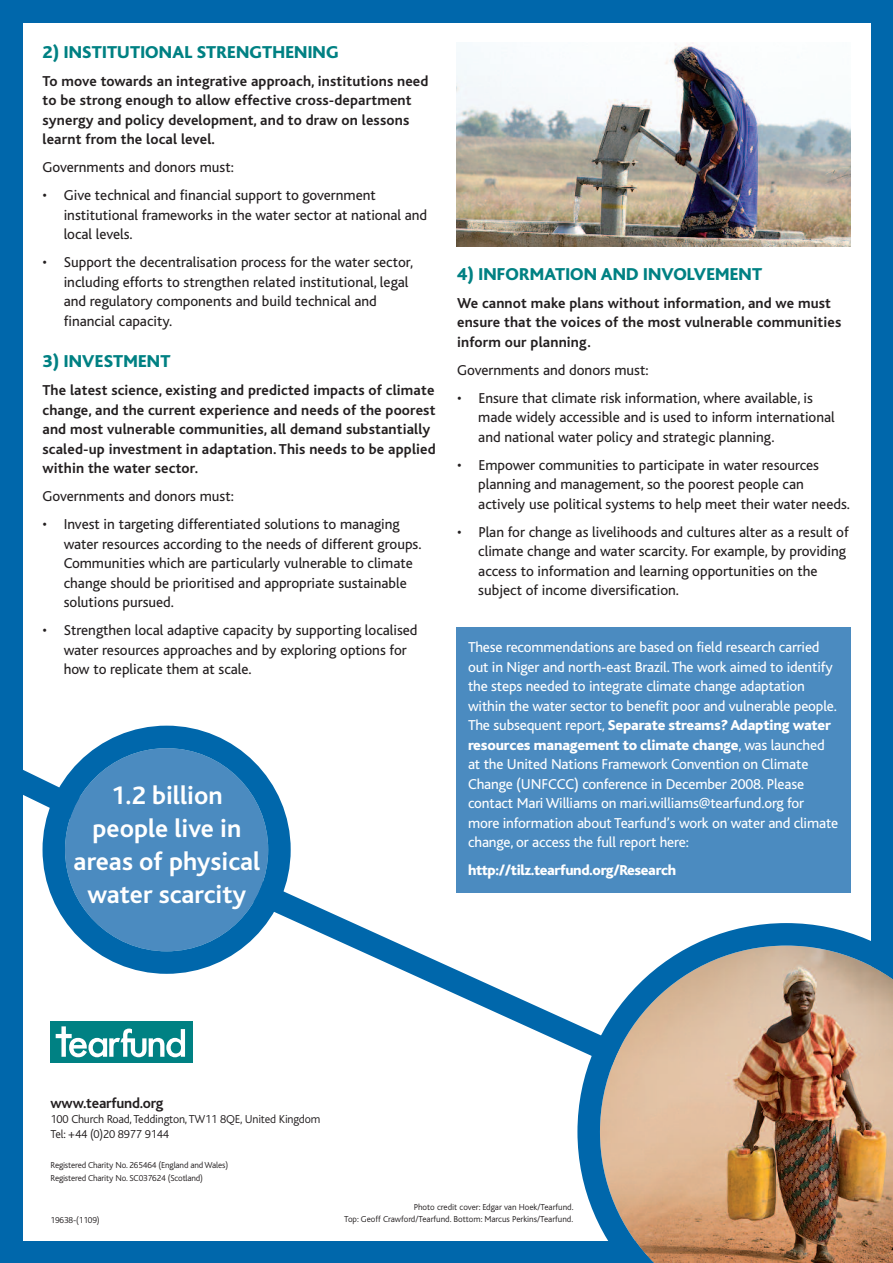
<style>
.page{position:relative;width:893px;height:1263px;background:#0067ab}
.page>*{position:absolute;margin:0;border:0;box-sizing:border-box;transform-origin:0 0}
.t1{font:700 26.4px/33px "Bliss";color:#fff;text-align:center}
.t2{font:800 18px "Bliss";letter-spacing:.01em;color:#008183}
.t3{font:15px/19.5px "Bliss";color:#231f20}
.t4{font:15px/19.5px "Bliss";letter-spacing:-.01em;color:#fff}
.t5{font:700 15px/19.5px "Bliss";letter-spacing:.01em;color:#231f20}
.t6{font:800 15px "Bliss";letter-spacing:-.025em;color:#fff}
.t7{font:700 15px "Bliss";letter-spacing:-.015em;color:#231f20}
.t8{font:300 12px/15px "Bliss";letter-spacing:-.015em;color:#231f20}
.t9{font:300 9px/13.5px "Bliss";letter-spacing:-.015em;color:#231f20}
.s1{font-weight:800}
</style>
<div class="page">
<div style="left:23px;top:23px;width:847px;height:1217px;background:#fff"></div>
<div style="left:456px;top:627px;width:394px;height:266px;background:#4b8bc0"></div>
<div style="left:51px;top:1021px;width:142px;height:42px;background:#008183"></div>
<svg style="left:56px;top:1026px;width:81px;height:31px"></svg>
<svg style="left:137px;top:895px;width:440px;height:163px"></svg>
<svg style="left:23px;top:770px;width:20px;height:89px"></svg>
<svg style="left:43px;top:726px;width:248px;height:248px"></svg>
<img style="left:577px;top:923px;width:316px;height:340px">
<img style="left:456px;top:43px;width:394px;height:204px">
<p class="t2" style="left:43px;top:46px;width:298px">2) INSTITUTIONAL STRENGTHENING</p>
<p class="t5" style="left:43px;top:73px;width:387px">To move towards an integrative approach, institutions need to be strong enough to allow effective cross-department synergy and policy development, and to draw on lessons learnt from the local level.</p>
<p class="t3" style="left:43px;top:159px;width:193px">Governments and donors must:</p>
<p class="t3" style="left:64px;top:187px;width:365px;text-indent:-21px">• Give technical and financial support to government institutional frameworks in the water sector at national and local levels.</p>
<p class="t3" style="left:64px;top:254px;width:351px;text-indent:-21px">• Support the decentralisation process for the water sector, including efforts to strengthen related institutional, legal and regulatory components and build technical and financial capacity.</p>
<p class="t2" style="left:43px;top:356px;width:129px">3) INVESTMENT</p>
<p class="t5" style="left:43px;top:382px;width:395px">The latest science, existing and predicted impacts of climate change, and the current experience and needs of the poorest and most vulnerable communities, all demand substantially scaled-up investment in adaptation. This needs to be applied within the water sector.</p>
<p class="t3" style="left:43px;top:488px;width:193px">Governments and donors must:</p>
<p class="t3" style="left:64px;top:516px;width:359px;text-indent:-21px">• Invest in targeting differentiated solutions to managing water resources according to the needs of different groups.<br>Communities which are particularly vulnerable to climate change should be prioritised and appropriate sustainable solutions pursued.</p>
<p class="t3" style="left:64px;top:622px;width:355px;text-indent:-21px">• Strengthen local adaptive capacity by supporting localised water resources approaches and by exploring options for how to replicate them at scale.</p>
<h1 class="t1" style="left:74px;top:782px;width:188px">1.2 billion people live in areas of physical water scarcity</h1>
<p class="t2" style="left:457px;top:268px;width:307px">4) INFORMATION AND INVOLVEMENT</p>
<p class="t5" style="left:457px;top:295px;width:386px">We cannot make plans without information, and we must ensure that the voices of the most vulnerable communities inform our planning.</p>
<p class="t3" style="left:457px;top:362px;width:193px">Governments and donors must:</p>
<p class="t3" style="left:478px;top:390px;width:358px;text-indent:-21px">• Ensure that climate risk information, where available, is made widely accessible and is used to inform international and national water policy and strategic planning.</p>
<p class="t3" style="left:478px;top:457px;width:373px;text-indent:-21px">• Empower communities to participate in water resources planning and management, so the poorest people can actively use political systems to help meet their water needs.</p>
<p class="t3" style="left:478px;top:524px;width:372px;text-indent:-21px">• Plan for change as livelihoods and cultures alter as a result of climate change and water scarcity. For example, by providing access to information and learning opportunities on the subject of income diversification.</p>
<p class="t4" style="left:468px;top:639px;width:372px">These recommendations are based on field research carried out in Niger and north-east Brazil.The work aimed to identify the steps needed to integrate climate change adaptation within the water sector to benefit poor and vulnerable people.<br>The subsequent report, <span class="s1">Separate streams? Adapting water resources management to climate change</span>, was launched at the United Nations Framework Convention on Climate Change (UNFCCC) conference in December 2008. Please contact Mari Williams on mari.williams@tearfund.org for more information about Tearfund’s work on water and climate change, or access the full report here:</p>
<p class="t6" style="left:468px;top:865px;width:210px">http://tilz.tearfund.org/Research</p>
<p class="t7" style="left:51px;top:1098px;width:114px">www.tearfund.org</p>
<p class="t8" style="left:51px;top:1112px;width:271px">100 Church Road,Teddington,TW11 8QE, United Kingdom<br>Tel: +44 (0)20 8977 9144</p>
<p class="t9" style="left:51px;top:1159px;width:179px">Registered Charity No. 265464 (England andWales)<br>Registered Charity No. SC037624 (Scotland)</p>
<p class="t9" style="left:51px;top:1214px;width:50px">19638-(1109)</p>
<p class="t9" style="left:344px;top:1202px;width:231px;line-height:11.9px;text-align:right">Photo credit cover: Edgar van Hoek/Tearfund.<br>Top: Geoff Crawford/Tearfund. Bottom: Marcus Perkins/Tearfund.</p>
</div>
